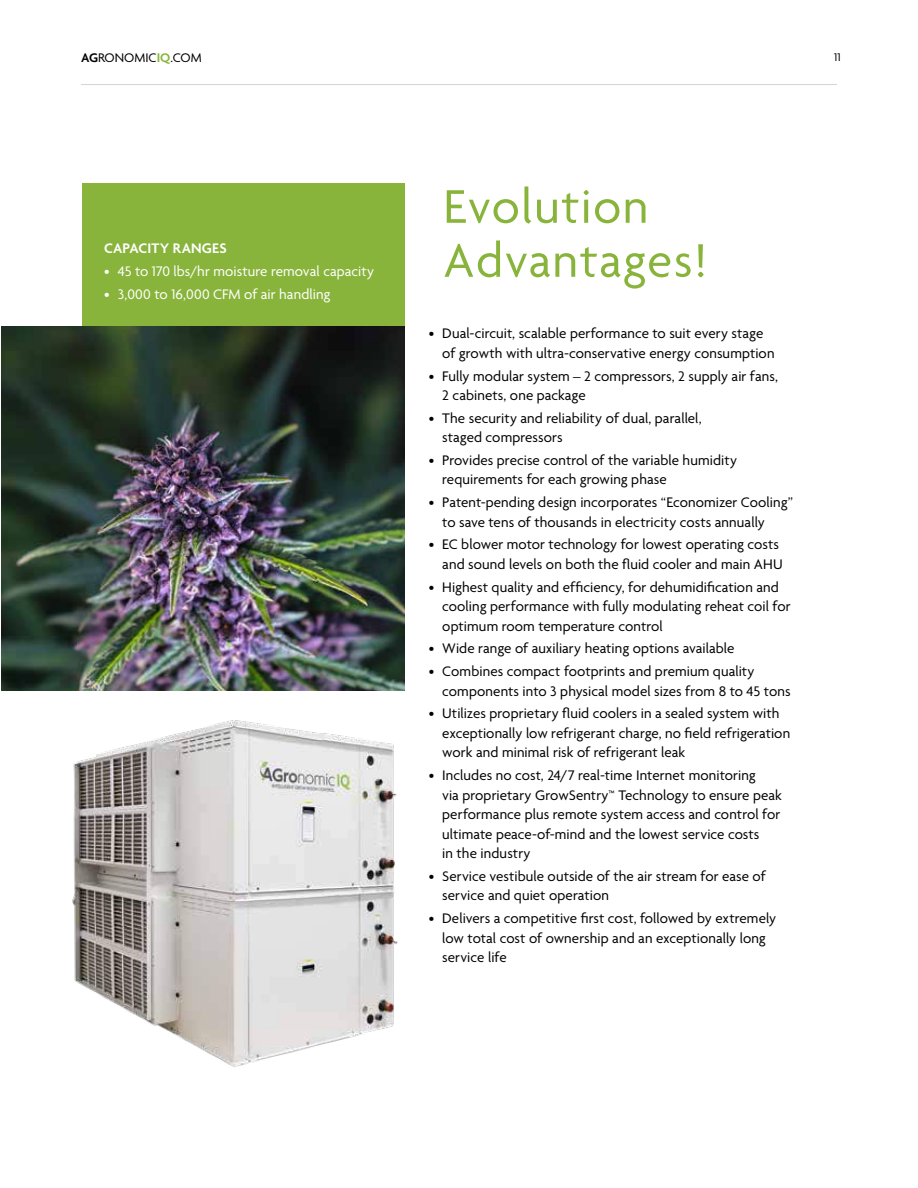
<style>
.page{position:relative;width:918px;height:1188px;background:#fff}
.page>*{position:absolute;margin:0;border:0;box-sizing:border-box;transform-origin:0 0}
.t1{font:51px/54px "Agenda";letter-spacing:.03em;color:#89b43c}
.t2{font:15px/19.5px "Agenda";letter-spacing:.005em;color:#000}
.t3{font:15px "Agenda";letter-spacing:.005em;color:#fff}
.t4{font:600 15px "Agenda";letter-spacing:.005em;color:#fff}
.t5{font:13.5px "Agenda";color:#000}
.t6{font:12px "Agenda";color:#000}
.s1{font-weight:600}
.s2{font-weight:600;color:#89b43c}
</style>
<div class="page">
<hr style="left:81px;top:84px;width:756px;height:1px;background:#d4d4d4">
<div style="left:82px;top:184px;width:323px;height:143px;background:#89b43c"></div>
<img style="left:72px;top:720px;width:326px;height:347px">
<img style="left:1px;top:327px;width:404px;height:363px">
<p class="t5" style="left:81px;top:49px;width:122px"><span class="s1">AG</span>RONOMIC<span class="s2">IQ</span>.COM</p>
<p class="t6" style="left:834px;top:50px;width:8px">11</p>
<p class="t4" style="left:104px;top:240px;width:124px">CAPACITY RANGES</p>
<p class="t3" style="left:104px;top:262px;width:271px">• 45 to 170 lbs/hr moisture removal capacity</p>
<p class="t3" style="left:104px;top:285px;width:228px">• 3,000 to 16,000 CFM of air handling</p>
<h1 class="t1" style="left:443px;top:178px;width:265px">Evolution<br>Advantages!</h1>
<p class="t2" style="left:442px;top:323px;width:334px;text-indent:-14px">• Dual-circuit, scalable performance to suit every stage of growth with ultra-conservative energy consumption</p>
<p class="t2" style="left:442px;top:366px;width:337px;text-indent:-14px">• Fully modular system – 2 compressors, 2 supply air fans,<br>2 cabinets, one package</p>
<p class="t2" style="left:442px;top:408px;width:261px;text-indent:-14px">• The security and reliability of dual, parallel, staged compressors</p>
<p class="t2" style="left:442px;top:450px;width:296px;text-indent:-14px">• Provides precise control of the variable humidity requirements for each growing phase</p>
<p class="t2" style="left:442px;top:492px;width:352px;text-indent:-14px">• Patent-pending design incorporates “Economizer Cooling” to save tens of thousands in electricity costs annually</p>
<p class="t2" style="left:429px;top:535px;width:355px;text-align:right">• EC blower motor technology for lowest operating costs and sound levels on both the fluid cooler and main AHU</p>
<p class="t2" style="left:442px;top:577px;width:350px;text-indent:-14px">• Highest quality and efficiency, for dehumidification and cooling performance with fully modulating reheat coil for optimum room temperature control</p>
<p class="t2" style="left:429px;top:639px;width:307px">• Wide range of auxiliary heating options available</p>
<p class="t2" style="left:442px;top:661px;width:350px;text-indent:-14px">• Combines compact footprints and premium quality components into 3 physical model sizes from 8 to 45 tons</p>
<p class="t2" style="left:442px;top:704px;width:350px;text-indent:-14px">• Utilizes proprietary fluid coolers in a sealed system with exceptionally low refrigerant charge, no field refrigeration work and minimal risk of refrigerant leak</p>
<p class="t2" style="left:442px;top:765px;width:341px;text-indent:-14px">• Includes no cost, 24/7 real-time Internet monitoring<br>via proprietary GrowSentry™ Technology to ensure peak performance plus remote system access and control for ultimate peace-of-mind and the lowest service costs<br>in the industry</p>
<p class="t2" style="left:442px;top:866px;width:325px;text-indent:-14px">• Service vestibule outside of the air stream for ease of service and quiet operation</p>
<p class="t2" style="left:442px;top:908px;width:336px;text-indent:-14px">• Delivers a competitive first cost, followed by extremely low total cost of ownership and an exceptionally long service life</p>
</div>
